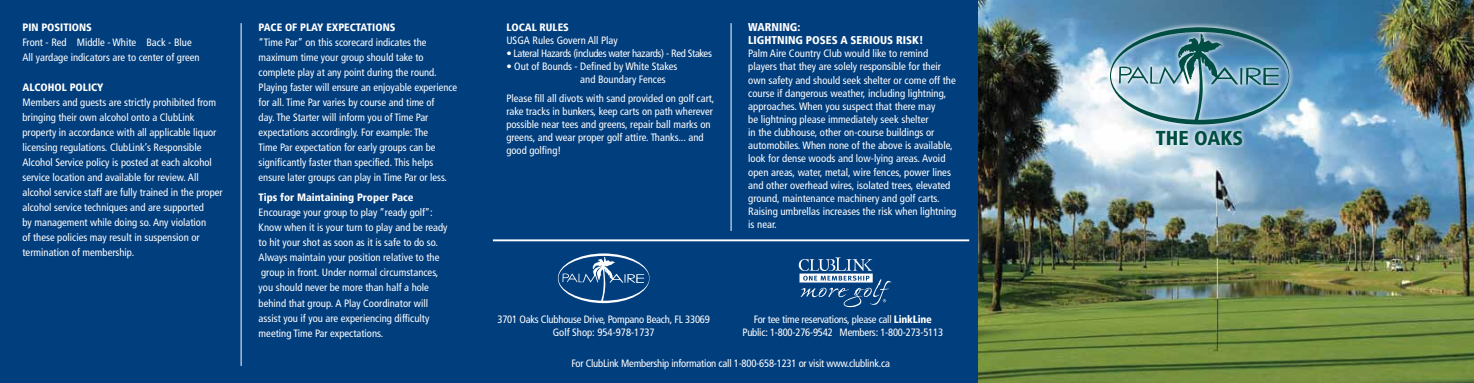
<style>
.page{position:relative;width:1474px;height:383px;background:#fff}
.page>*{position:absolute;margin:0;border:0;box-sizing:border-box;transform-origin:0 0}
.t1{font:900 condensed 20px "Frutiger LT";color:#004d43}
.t2{font:900 condensed 11.25px "Frutiger LT";color:#fff}
.t3{font:condensed 10.62px/15px "Frutiger LT";color:#fff}
.t4{font:condensed 10.62px/13.1px "Frutiger LT";letter-spacing:-.02em;color:#fff;text-align:center}
.t5{font:900 condensed 10.62px "Frutiger LT";color:#fff}
.t6{font:condensed 10.62px "Frutiger LT";letter-spacing:-.03em;color:#fff}
.s1{font-weight:900}
</style>
<div class="page">
<div style="left:0;top:0;width:979px;height:382px;background:#003e7e"></div>
<hr style="left:730px;top:23px;width:1px;height:208px;background:#fff">
<hr style="left:241px;top:23px;width:1px;height:342px;background:#fff">
<img style="left:979px;top:0;width:495px;height:382px">
<div style="left:1105px;top:22px;width:189px;height:107px;background:#fff;opacity:.75"></div>
<svg style="left:1110px;top:27px;width:179px;height:97px;background:#72a2b8"></svg>
<svg style="left:558px;top:253px;width:91px;height:50px"></svg>
<svg style="left:799px;top:257px;width:92px;height:50px"></svg>
<hr style="left:493px;top:239px;width:476px;height:2px;background:#fff">
<div style="left:1151px;top:125px;width:96px;height:25px;background:#fff;opacity:.75"></div>
<p class="t5" style="left:22px;top:20px;width:32px">PIN POSITIONS</p>
<p class="t3" style="left:22px;top:34px;width:179px">Front - Red Middle - White Back - Blue<br>All yardage indicators are to center of green</p>
<p class="t5" style="left:22px;top:80px;width:14px">ALCOHOL</p>
<p class="t5" style="left:70px;top:80px;width:7px">POLIC</p>
<p class="t5" style="left:97px;top:80px;width:8px">Y</p>
<p class="t3" style="left:22px;top:94px;width:202px">Members and guests are strictly prohibited from bringing their own alcohol onto a ClubLink property in accordance with all applicable liquor licensing regulations. ClubLink’s Responsible Alcohol Service policy is posted at each alcohol service location and available for review. All alcohol service staff are fully trained in the proper alcohol service techniques and are supported<br>by management while doing so. Any violation<br>of these policies may result in suspension or termination of membership.</p>
<p class="t5" style="left:259px;top:20px;width:115px">PACE OF PLAY EXPECTATIONS</p>
<p class="t3" style="left:259px;top:34px;width:200px">“Time Par” on this scorecard indicates the maximum time your group should take to complete play at any point during the round.<br>Playing faster will ensure an enjoyable experience for all. Time Par varies by course and time of<br>day. The Starter will inform you of Time Par expectations accordingly. For example: The<br>Time Par expectation for early groups can be significantly faster than specified. This helps ensure later groups can play in Time Par or less.</p>
<p class="t5" style="left:259px;top:191px;width:156px">TIPS FOR MAINTAINING PROPER PACE</p>
<p class="t3" style="left:259px;top:205px;width:190px">Encourage your group to play “ready golf”:<br>Know when it is your turn to play and be ready to hit your shot as soon as it is safe to do so.<br>Always maintain your position relative to the group in front. Under normal circumstances, you should never be more than half a hole behind that group. A Play Coordinator will assist you if you are experiencing difficulty meeting Time Par expectations.</p>
<p class="t5" style="left:506px;top:20px;width:63px">LOCAL RULES</p>
<p class="t3" style="left:506px;top:32px;width:113px">USGA Rules Govern All Play</p>
<p class="t6" style="left:506px;top:47px;width:207px">• Lateral Hazards (includes water hazards) - Red Stakes</p>
<p class="t3" style="left:580px;top:60px;width:99px;line-height:13.1px;text-indent:-74px">• Out of Bounds - Defined by White Stakes and Boundary Fences</p>
<p class="t3" style="left:506px;top:92px;width:210px;line-height:13.1px">Please fill all divots with sand provided on golf cart, rake tracks in bunkers, keep carts on path wherever possible near tees and greens, repair ball marks on greens, and wear proper golf attire. Thanks... and good golfing!</p>
<p class="t2" style="left:748px;top:20px;width:24px">WARNING</p>
<p class="t2" style="left:797px;top:20px;width:4px">:</p>
<p class="t2" style="left:748px;top:33px;width:7px">LIGHTNING</p>
<p class="t2" style="left:806px;top:33px;width:119px">POSES A SERIOUS RISK!</p>
<p class="t3" style="left:748px;top:47px;width:210px;line-height:13.1px">Palm Aire Country Club would like to remind players that they are solely responsible for their own safety and should seek shelter or come off the course if dangerous weather, including lightning, approaches. When you suspect that there may<br>be lightning please immediately seek shelter<br>in the clubhouse, other on-course buildings or automobiles. When none of the above is available, look for dense woods and low-lying areas. Avoid open areas, water, metal, wire fences, power lines and other overhead wires, isolated trees, elevated ground, maintenance machinery and golf carts.<br>Raising umbrellas increases the risk when lightning is near.</p>
<p class="t4" style="left:497px;top:313px;width:214px">3701 Oaks Clubhouse Drive, Pompano Beach, FL 33069<br>Golf Shop: 954-978-1737</p>
<p class="t4" style="left:742px;top:312px;width:202px">For tee time reservations, please call <span class="s1">LINKLINE<br></span>Public: 1-800-276-9542 Members: 1-800-273-5113</p>
<p class="t4" style="left:571px;top:356px;width:320px">For ClubLink Membership information call 1-800-658-1231 or visit www.clublink.ca</p>
<h1 class="t1" style="left:1156px;top:125px;width:87px">THE OAKS</h1>
</div>
